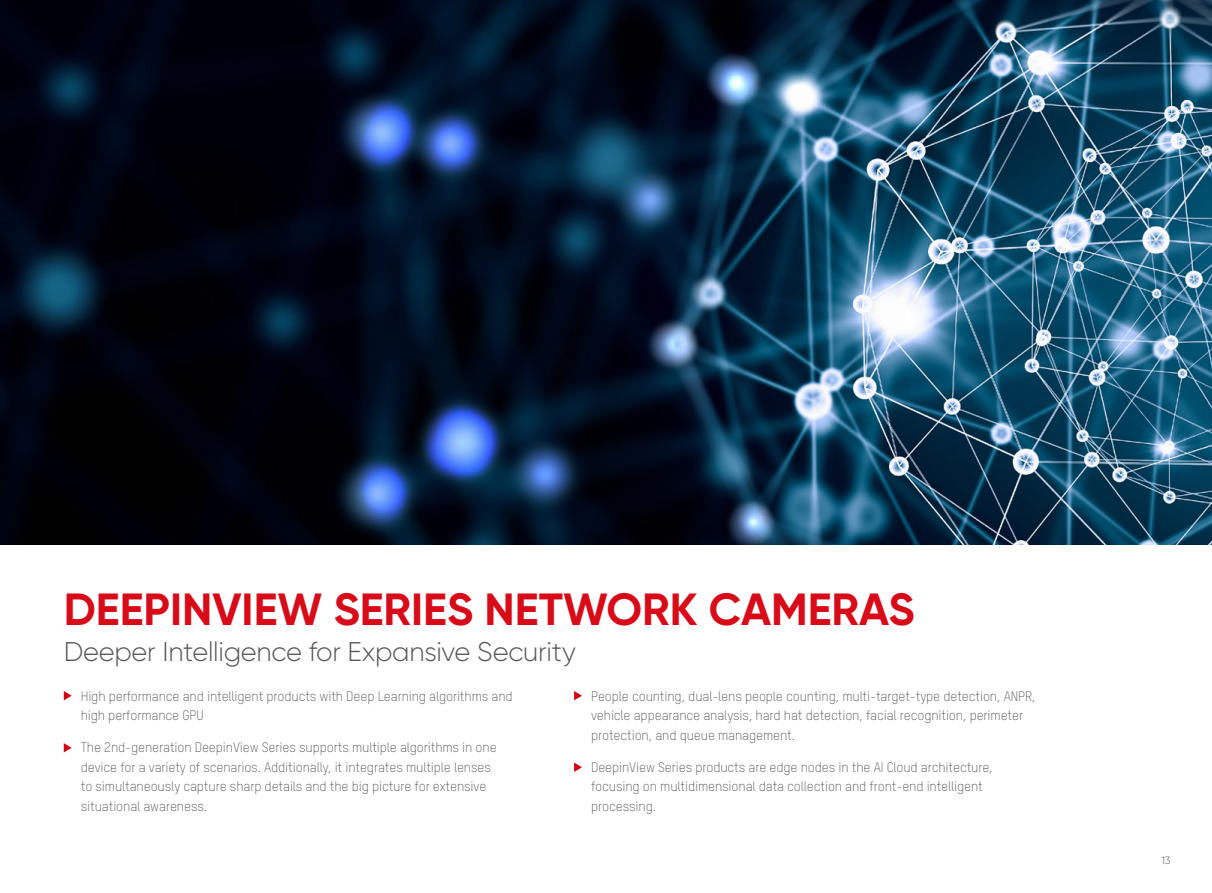
<style>
.page{position:relative;width:1212px;height:893px;background:#fff}
.page>*{position:absolute;margin:0;border:0;box-sizing:border-box;transform-origin:0 0}
.t1{font:700 45px "Gilroy";color:#d70c18}
.t2{font:300 27px "Gilroy";letter-spacing:-.01em;color:#5a5757}
.t3{font:300 13.5px/19.5px "TSTARPRO";letter-spacing:-.01em;color:#5a5757}
.t4{font:300 10.5px "Gilroy";color:#5a5757}
</style>
<div class="page">
<svg style="left:64px;top:691px;width:8px;height:9px"></svg>
<svg style="left:574px;top:691px;width:8px;height:9px"></svg>
<svg style="left:64px;top:743px;width:8px;height:9px"></svg>
<svg style="left:574px;top:763px;width:8px;height:9px"></svg>
<img style="left:0;top:0;width:1212px;height:544px">
<h1 class="t1" style="left:64px;top:581px;width:852px">DEEPINVIEW SERIES NETWORK CAMERAS</h1>
<h2 class="t2" style="left:64px;top:635px;width:513px">Deeper Intelligence for Expansive Security</h2>
<p class="t3" style="left:81px;top:686px;width:433px">High performance and intelligent products with Deep Learning algorithms and high performance GPU</p>
<p class="t3" style="left:81px;top:737px;width:417px">The 2nd-generation DeepinView Series supports multiple algorithms in one device for a variety of scenarios. Additionally, it integrates multiple lenses to simultaneously capture sharp details and the big picture for extensive situational awareness.</p>
<p class="t3" style="left:591px;top:686px;width:446px">People counting, dual-lens people counting, multi-target-type detection, ANPR, vehicle appearance analysis, hard hat detection, facial recognition, perimeter protection, and queue management.</p>
<p class="t3" style="left:591px;top:757px;width:403px">DeepinView Series products are edge nodes in the AI Cloud architecture, focusing on multidimensional data collection and front-end intelligent processing.</p>
<p class="t4" style="left:1161px;top:853px;width:10px">13</p>
</div>
